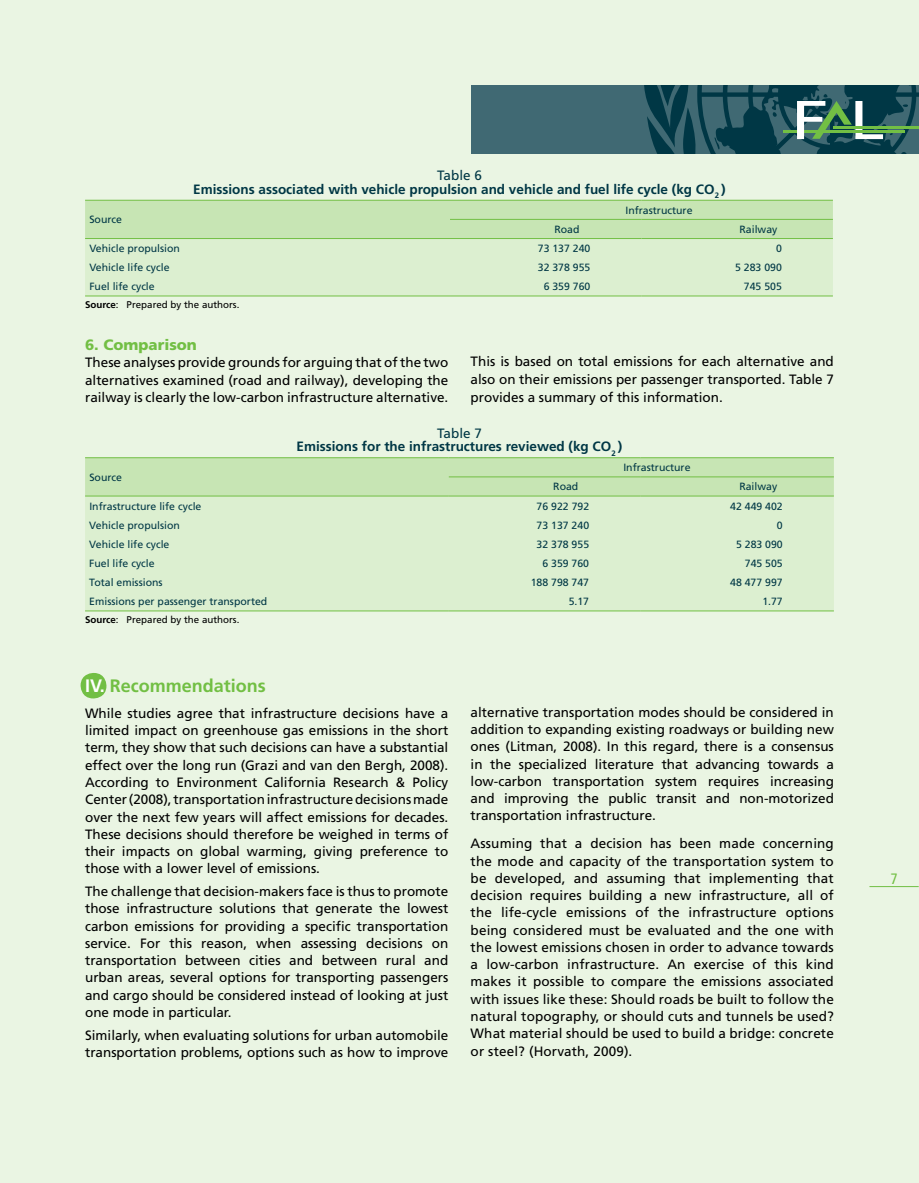
<style>
.page{position:relative;width:919px;height:1183px;background:#fff}
.page>*{position:absolute;margin:0;border:0;box-sizing:border-box;transform-origin:0 0}
.t1{font:700 18px "Frutiger";color:#72bf44}
.t2{font:900 15px "Frutiger";color:#72bf44}
.t3{font:condensed 15px "Frutiger";color:#72bf44}
.t4{font:13.5px/17.2px "Frutiger";color:#000;text-align:justify}
.t5{font:700 13.5px/13.5px "Frutiger";color:#003745;text-align:center}
.t6{font:10.5px "Frutiger";color:#003745}
.t7{font:9.75px "Frutiger";color:#000}
.s1{font-weight:400}
.s2{font-weight:700}
.s3{color:#fff}
</style>
<div class="page">
<div style="left:0;top:0;width:918px;height:1182px;background:#eaf5e3"></div>
<div style="left:471px;top:85px;width:447px;height:68px;background:#406973"></div>
<svg style="left:644px;top:85px;width:274px;height:68px"></svg>
<hr style="left:869px;top:886px;width:49px;height:1px;background:#72bf44">
<div style="left:81px;top:672px;width:25px;height:26px;background:#72bf44;border-radius:13px"></div>
<svg style="left:85px;top:201px;width:747px;height:94px;background:#d3ebc4"></svg>
<hr style="left:85px;top:200px;width:365px;height:1px;background:#72bf44">
<hr style="left:85px;top:238px;width:365px;height:1px;background:#72bf44">
<hr style="left:450px;top:200px;width:191px;height:1px;background:#72bf44">
<hr style="left:641px;top:200px;width:191px;height:1px;background:#72bf44">
<hr style="left:450px;top:219px;width:191px;height:1px;background:#72bf44">
<hr style="left:641px;top:219px;width:191px;height:1px;background:#72bf44">
<hr style="left:450px;top:238px;width:191px;height:1px;background:#72bf44">
<hr style="left:641px;top:238px;width:191px;height:1px;background:#72bf44">
<hr style="left:85px;top:295px;width:365px;height:1px;background:#72bf44">
<hr style="left:450px;top:295px;width:191px;height:1px;background:#72bf44">
<hr style="left:641px;top:295px;width:191px;height:1px;background:#72bf44">
<div style="left:85px;top:458px;width:748px;height:37px;background:#c7e5b4"></div>
<div style="left:85px;top:496px;width:748px;height:114px;background:#dcefd0"></div>
<hr style="left:85px;top:457px;width:364px;height:1px;background:#72bf44">
<hr style="left:449px;top:457px;width:191px;height:1px;background:#72bf44">
<hr style="left:640px;top:457px;width:193px;height:1px;background:#72bf44">
<hr style="left:449px;top:476px;width:191px;height:1px;background:#72bf44">
<hr style="left:640px;top:476px;width:193px;height:1px;background:#72bf44">
<hr style="left:85px;top:495px;width:364px;height:1px;background:#72bf44">
<hr style="left:449px;top:495px;width:191px;height:1px;background:#72bf44">
<hr style="left:640px;top:495px;width:193px;height:1px;background:#72bf44">
<hr style="left:85px;top:610px;width:364px;height:1px;background:#72bf44">
<hr style="left:449px;top:610px;width:191px;height:1px;background:#72bf44">
<hr style="left:640px;top:610px;width:193px;height:1px;background:#72bf44">
<p class="t6" style="left:89px;top:213px;width:34px">Source</p>
<p class="t5" style="left:193px;top:169px;width:534px"><span class="s1">Table 6<br></span>Emissions associated with vehicle propulsion and vehicle and fuel life cycle (kg CO<sub>2</sub> )</p>
<p class="t6" style="left:625px;top:204px;width:69px">Infrastructure</p>
<p class="t6" style="left:554px;top:223px;width:27px">Road</p>
<p class="t6" style="left:739px;top:223px;width:39px">Railway</p>
<p class="t6" style="left:89px;top:242px;width:92px">Vehicle propulsion</p>
<p class="t6" style="left:538px;top:242px;width:54px">73 137 240</p>
<p class="t6" style="left:776px;top:242px;width:7px">0</p>
<p class="t6" style="left:89px;top:261px;width:82px">Vehicle life cycle</p>
<p class="t6" style="left:538px;top:261px;width:54px">32 378 955</p>
<p class="t6" style="left:735px;top:261px;width:48px">5 283 090</p>
<p class="t6" style="left:89px;top:280px;width:67px">Fuel life cycle</p>
<p class="t6" style="left:543px;top:280px;width:48px">6 359 760</p>
<p class="t6" style="left:743px;top:280px;width:39px">745 505</p>
<p class="t7" style="left:85px;top:299px;width:156px"><span class="s2">Source</span>: Prepared by the authors.</p>
<p class="t2" style="left:85px;top:335px;width:113px">6. Comparison</p>
<p class="t4" style="left:85px;top:354px;width:365px">These analyses provide grounds for arguing that of the two alternatives examined (road and railway), developing the railway is clearly the low-carbon infrastructure alternative.</p>
<p class="t4" style="left:470px;top:353px;width:365px">This is based on total emissions for each alternative and also on their emissions per passenger transported. Table 7 provides a summary of this information.</p>
<p class="t5" style="left:296px;top:426px;width:327px"><span class="s1">Table 7<br></span>Emissions for the infrastructures reviewed (kg CO<sub>2</sub> )</p>
<p class="t6" style="left:89px;top:471px;width:34px">Source</p>
<p class="t6" style="left:623px;top:461px;width:69px">Infrastructure</p>
<p class="t6" style="left:553px;top:480px;width:27px">Road</p>
<p class="t6" style="left:739px;top:480px;width:39px">Railway</p>
<p class="t6" style="left:89px;top:500px;width:114px">Infrastructure life cycle</p>
<p class="t6" style="left:536px;top:500px;width:54px">76 922 792</p>
<p class="t6" style="left:730px;top:500px;width:54px">42 449 402</p>
<p class="t6" style="left:89px;top:518px;width:92px">Vehicle propulsion</p>
<p class="t6" style="left:536px;top:518px;width:54px">73 137 240</p>
<p class="t6" style="left:776px;top:518px;width:7px">0</p>
<p class="t6" style="left:89px;top:538px;width:82px">Vehicle life cycle</p>
<p class="t6" style="left:536px;top:538px;width:54px">32 378 955</p>
<p class="t6" style="left:736px;top:538px;width:48px">5 283 090</p>
<p class="t6" style="left:89px;top:557px;width:67px">Fuel life cycle</p>
<p class="t6" style="left:542px;top:557px;width:48px">6 359 760</p>
<p class="t6" style="left:744px;top:557px;width:39px">745 505</p>
<p class="t6" style="left:89px;top:576px;width:75px">Total emissions</p>
<p class="t6" style="left:530px;top:576px;width:60px">188 798 747</p>
<p class="t6" style="left:730px;top:576px;width:54px">48 477 997</p>
<p class="t6" style="left:89px;top:595px;width:179px">Emissions per passenger transported</p>
<p class="t6" style="left:568px;top:595px;width:22px">5.17</p>
<p class="t6" style="left:762px;top:595px;width:22px">1.77</p>
<p class="t7" style="left:85px;top:614px;width:156px"><span class="s2">Source</span>: Prepared by the authors.</p>
<h1 class="t1" style="left:85px;top:675px;width:182px"><span class="s3">IV.</span> Recommendations</h1>
<p class="t4" style="left:85px;top:704px;width:365px">While studies agree that infrastructure decisions have a limited impact on greenhouse gas emissions in the short term, they show that such decisions can have a substantial effect over the long run (Grazi and van den Bergh, 2008).<br>According to Environment California Research &amp; Policy Center (2008), transportation infrastructure decisions made over the next few years will affect emissions for decades.<br>These decisions should therefore be weighed in terms of their impacts on global warming, giving preference to those with a lower level of emissions.</p>
<p class="t4" style="left:85px;top:882px;width:365px">The challenge that decision-makers face is thus to promote those infrastructure solutions that generate the lowest carbon emissions for providing a specific transportation service. For this reason, when assessing decisions on transportation between cities and between rural and urban areas, several options for transporting passengers and cargo should be considered instead of looking at just one mode in particular.</p>
<p class="t4" style="left:85px;top:1026px;width:365px">Similarly, when evaluating solutions for urban automobile transportation problems, options such as how to improve</p>
<p class="t4" style="left:470px;top:703px;width:365px">alternative transportation modes should be considered in addition to expanding existing roadways or building new ones (Litman, 2008). In this regard, there is a consensus in the specialized literature that advancing towards a low-carbon transportation system requires increasing and improving the public transit and non-motorized transportation infrastructure.</p>
<p class="t4" style="left:470px;top:834px;width:365px">Assuming that a decision has been made concerning the mode and capacity of the transportation system to be developed, and assuming that implementing that decision requires building a new infrastructure, all of the life-cycle emissions of the infrastructure options being considered must be evaluated and the one with the lowest emissions chosen in order to advance towards a low-carbon infrastructure. An exercise of this kind makes it possible to compare the emissions associated with issues like these: Should roads be built to follow the natural topography, or should cuts and tunnels be used?<br>What material should be used to build a bridge: concrete or steel? (Horvath, 2009).</p>
<p class="t3" style="left:890px;top:869px;width:9px">7</p>
</div>
